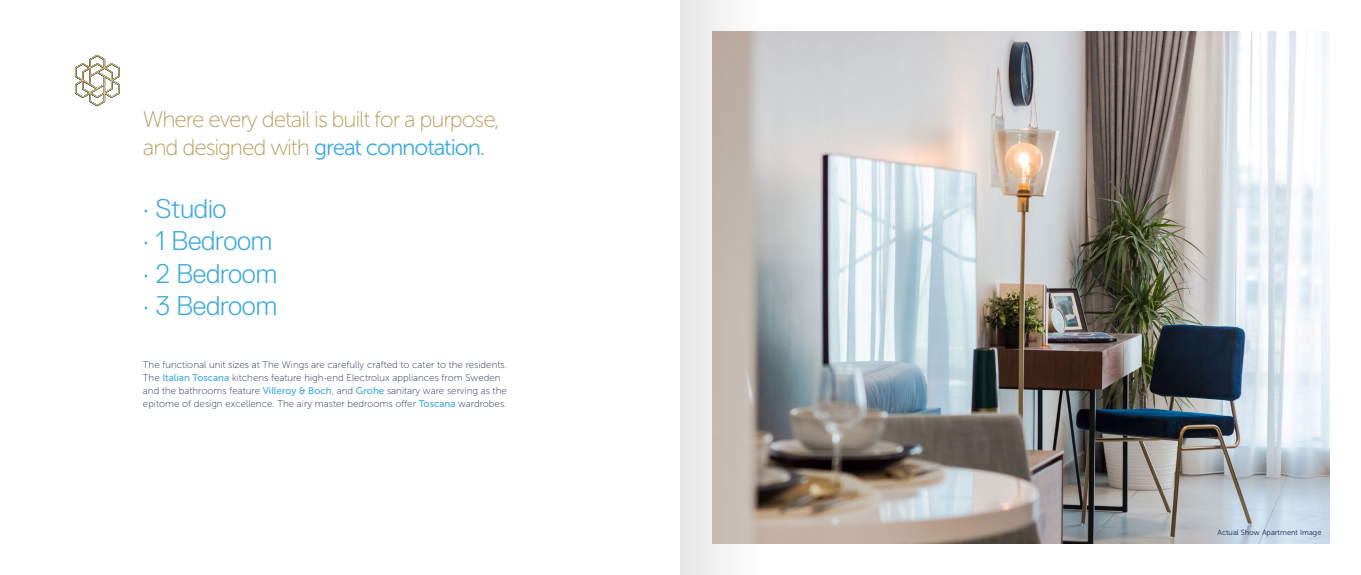
<style>
.page{position:relative;width:1361px;height:575px;background:#fff}
.page>*{position:absolute;margin:0;border:0;box-sizing:border-box;transform-origin:0 0}
.t1{font:300 27px/32.2px "Replica";letter-spacing:-.01em;color:#3daae1}
.t2{font:22.5px "Museo Sans 100";letter-spacing:-.05em;color:#b99c5b}
.t3{font:22.5px "Museo Sans 300";letter-spacing:-.05em;color:#3daae1}
.t4{font:9.75px/12.8px "Museo Sans 100";color:#212b55}
.t5{font:7.5px "Museo Sans 300";color:#212b55}
.s1{font-family:"Museo Sans 100";color:#b99c5b}
.s2{font-family:"Museo Sans 500";color:#3daae1}
</style>
<div class="page">
<img style="left:765px;top:32px;width:564px;height:510px">
<svg style="left:75px;top:55px;width:45px;height:51px"></svg>
<svg style="left:680px;top:0;width:85px;height:574px;background:#d0cbc7"></svg>
<h2 class="t2" style="left:143px;top:107px;width:359px">Where every detail is built for a purpose,</h2>
<h2 class="t3" style="left:143px;top:135px;width:344px"><span class="s1">and designed with</span> great connotation.</h2>
<h1 class="t1" style="left:143px;top:192px;width:136px">· Studio<br>· 1 Bedroom · 2 Bedroom · 3 Bedroom</h1>
<p class="t4" style="left:143px;top:358px;width:365px">The functional unit sizes at The Wings are carefully crafted to cater to the residents.<br>The <span class="s2">Italian Toscana</span> kitchens feature high-end Electrolux appliances from Sweden and the bathrooms feature <span class="s2">Villeroy &amp; Boch</span>, and <span class="s2">Grohe</span> sanitary ware serving as the epitome of design excellence. The airy master bedrooms offer <span class="s2">Toscana</span> wardrobes.</p>
<p class="t5" style="left:1217px;top:527px;width:106px">Actual Show Apartment Image</p>
</div>
